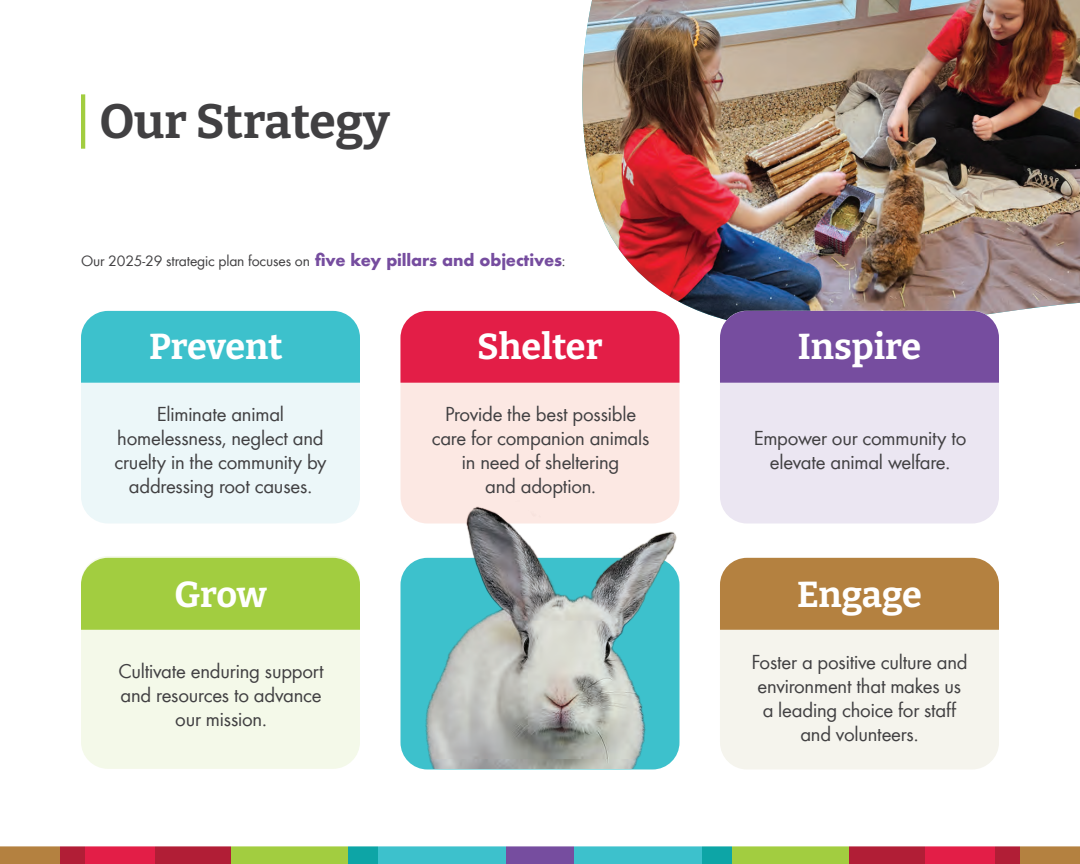
<style>
.page{position:relative;width:1080px;height:864px;background:#fff}
.page>*{position:absolute;margin:0;border:0;box-sizing:border-box;transform-origin:0 0}
.Heading_1{font:700 48px "Bitter";letter-spacing:-.005em;color:#414042}
.Heading_1-2{font:700 36px "Bitter";color:#fff}
.Body_Copy{font:21px/24px "Futura Boo";letter-spacing:-.01em;color:#414042;text-align:center}
.Body_Copy-2{font:15.75px "Futura Boo";letter-spacing:-.01em;color:#414042}
.s1{font-family:"Futura";font-weight:700;color:#764d9f}
</style>
<div class="page">
<img style="left:577px;top:0;width:503px;height:319px">
<hr style="left:81px;top:94px;width:4px;height:55px;background:#a2cd40">
<div style="left:81px;top:311px;width:279px;height:213px;background:#ecf7f9;border-radius:27px"></div>
<div style="left:81px;top:311px;width:279px;height:72px;background:#3dc1cc"></div>
<div style="left:81px;top:556px;width:279px;height:213px;background:#f4f9e9;border-radius:27px"></div>
<div style="left:81px;top:558px;width:279px;height:72px;background:#a2cd40"></div>
<div style="left:720px;top:558px;width:279px;height:211px;background:#f5f4ed;border-radius:27px"></div>
<div style="left:720px;top:558px;width:279px;height:72px;background:#b48140"></div>
<div style="left:400px;top:311px;width:280px;height:213px;background:#fce8e3;border-radius:27px"></div>
<div style="left:400px;top:311px;width:280px;height:72px;background:#e31e47"></div>
<div style="left:720px;top:311px;width:279px;height:213px;background:#ebe6f2;border-radius:27px"></div>
<div style="left:720px;top:311px;width:279px;height:72px;background:#764d9f"></div>
<img style="left:400px;top:483px;width:280px;height:286px">
<div style="left:60px;top:843px;width:26px;height:21px;background:#b11e36"></div>
<div style="left:85px;top:843px;width:71px;height:21px;background:#e31e47"></div>
<div style="left:4px;top:843px;width:56px;height:21px;background:#b48140"></div>
<div style="left:155px;top:843px;width:76px;height:21px;background:#b11e36"></div>
<div style="left:231px;top:843px;width:118px;height:21px;background:#a2cd40"></div>
<div style="left:349px;top:843px;width:29px;height:21px;background:#0da5a6"></div>
<div style="left:378px;top:843px;width:128px;height:21px;background:#3dc1cc"></div>
<div style="left:506px;top:843px;width:34px;height:21px;background:#764d9f"></div>
<div style="left:994px;top:843px;width:26px;height:21px;background:#b11e36"></div>
<div style="left:924px;top:843px;width:71px;height:21px;background:#e31e47"></div>
<div style="left:1020px;top:843px;width:56px;height:21px;background:#b48140"></div>
<div style="left:849px;top:843px;width:76px;height:21px;background:#b11e36"></div>
<div style="left:731px;top:843px;width:118px;height:21px;background:#a2cd40"></div>
<div style="left:702px;top:843px;width:29px;height:21px;background:#0da5a6"></div>
<div style="left:574px;top:843px;width:128px;height:21px;background:#3dc1cc"></div>
<div style="left:540px;top:843px;width:34px;height:21px;background:#764d9f"></div>
<hr style="left:0;top:842px;width:1080px;height:4px;background:#fff">
<p class="Heading_1" style="left:99px;top:83px;width:292px">Our Strategy</p>
<p class="Body_Copy-2" style="left:81px;top:250px;width:486px">Our 2025-29 strategic plan focuses on <span class="s1">five key pillars and objectives</span>:</p>
<p class="Heading_1-2" style="left:149px;top:318px;width:135px">Prevent</p>
<p class="Body_Copy" style="left:114px;top:400px;width:214px">Eliminate animal homelessness, neglect and cruelty in the community by addressing root causes.</p>
<p class="Heading_1-2" style="left:174px;top:565px;width:94px">Grow</p>
<p class="Body_Copy" style="left:118px;top:658px;width:207px">Cultivate enduring support and resources to advance our mission.</p>
<p class="Heading_1-2" style="left:477px;top:318px;width:127px">Shelter</p>
<p class="Body_Copy" style="left:432px;top:400px;width:219px">Provide the best possible care for companion animals in need of sheltering<br>and adoption.</p>
<p class="Heading_1-2" style="left:798px;top:318px;width:125px">Inspire</p>
<p class="Body_Copy" style="left:754px;top:425px;width:214px">Empower our community to elevate animal welfare.</p>
<p class="Heading_1-2" style="left:797px;top:565px;width:126px">Engage</p>
<p class="Body_Copy" style="left:751px;top:648px;width:218px">Foster a positive culture and environment that makes us a leading choice for staff and volunteers.</p>
</div>
